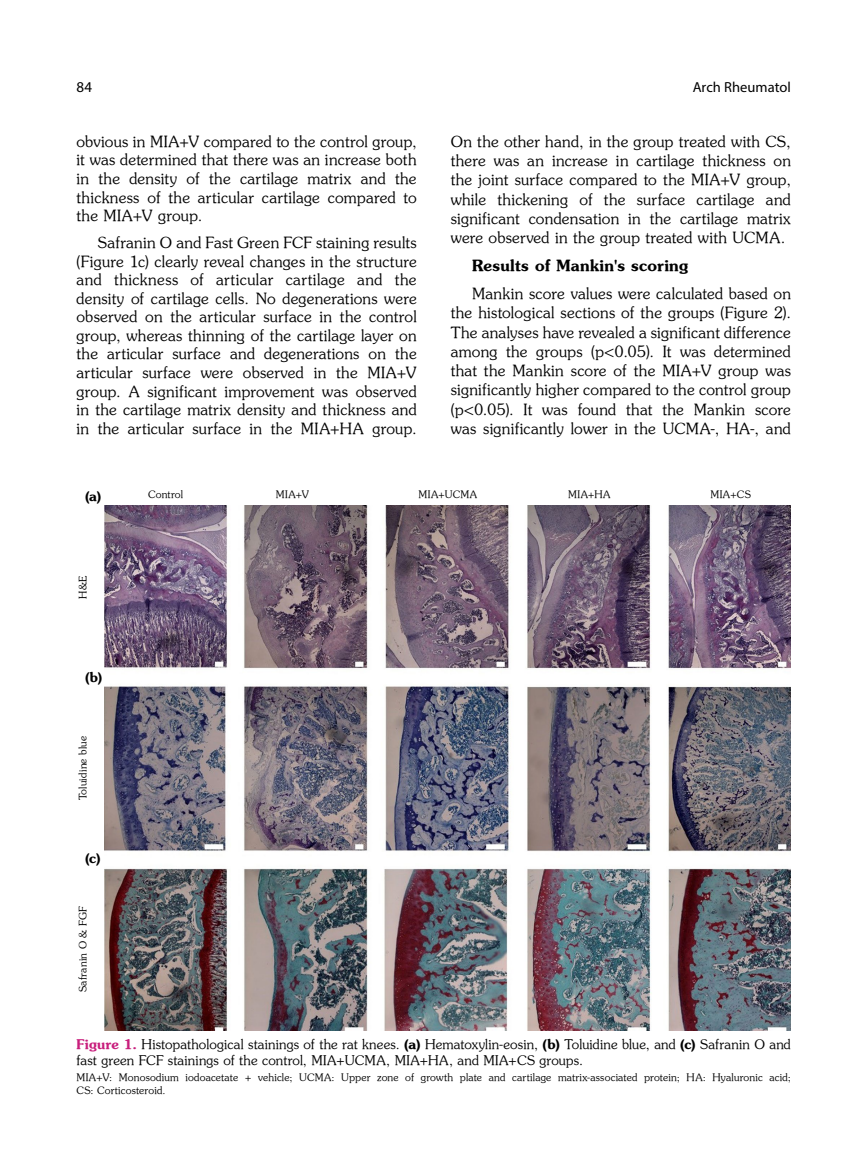
<style>
.page{position:relative;width:859px;height:1170px;background:#fff}
.page>*{position:absolute;margin:0;border:0;box-sizing:border-box;transform-origin:0 0}
.t1{font:15.45px/18.6px "Souvenir Turk";letter-spacing:.02em;color:#000;text-align:justify}
.t2{font:15.45px "Souvenir Turk B";letter-spacing:.015em;color:#000}
.t3{font:15px "Myriad Pro";color:#000}
.t4{font:14.55px "Myriad Pro";color:#000}
.t5{font:13.35px/16px "Souvenir Turk";letter-spacing:.015em;color:#000}
.t6{font:13.35px "Souvenir Turk B";color:#000}
.t7{font:10.35px/12.5px "Souvenir Turk";letter-spacing:.02em;color:#000}
.s1{font-family:"Souvenir Turk B";color:#c81e7c}
.s2{font-family:"Souvenir Turk B"}
</style>
<div class="page">
<img style="left:105px;top:506px;width:686px;height:524px">
<p class="t3" style="left:77px;top:78px;width:17px">84</p>
<p class="t4" style="left:693px;top:78px;width:100px">Arch Rheumatol</p>
<p class="t1" style="left:77px;top:132px;width:342px">obvious in MIA+V compared to the control group, it was determined that there was an increase both in the density of the cartilage matrix and the thickness of the articular cartilage compared to the MIA+V group.</p>
<p class="t1" style="left:77px;top:233px;width:342px;text-indent:21px">Safranin O and Fast Green FCF staining results (Figure 1c) clearly reveal changes in the structure and thickness of articular cartilage and the density of cartilage cells. No degenerations were observed on the articular surface in the control group, whereas thinning of the cartilage layer on the articular surface and degenerations on the articular surface were observed in the MIA+V group. A significant improvement was observed in the cartilage matrix density and thickness and in the articular surface in the MIA+HA group.</p>
<p class="t1" style="left:451px;top:131px;width:342px;line-height:19.4px">On the other hand, in the group treated with CS, there was an increase in cartilage thickness on the joint surface compared to the MIA+V group, while thickening of the surface cartilage and significant condensation in the cartilage matrix were observed in the group treated with UCMA.</p>
<p class="t2" style="left:472px;top:255px;width:218px">Results of Mankin's scoring</p>
<p class="t1" style="left:451px;top:283px;width:342px;line-height:19.4px;text-indent:21px">Mankin score values were calculated based on the histological sections of the groups (Figure 2).<br>The analyses have revealed a significant difference among the groups (p&lt;0.05). It was determined that the Mankin score of the MIA+V group was significantly higher compared to the control group (p&lt;0.05). It was found that the Mankin score was significantly lower in the UCMA-, HA-, and</p>
<p class="t6" style="left:85px;top:487px;width:18px">(a)</p>
<p class="t7" style="left:76px;top:599px;width:25px;rotate:-90deg">H&amp;E</p>
<p class="t6" style="left:85px;top:668px;width:19px">(b)</p>
<p class="t7" style="left:76px;top:800px;width:66px;rotate:-90deg">Toluidine blue</p>
<p class="t6" style="left:85px;top:849px;width:17px">(c)</p>
<p class="t7" style="left:76px;top:991px;width:87px;rotate:-90deg">Safranin O &amp; FGF</p>
<p class="t7" style="left:148px;top:487px;width:36px">Control</p>
<p class="t7" style="left:276px;top:487px;width:35px">MIA+V</p>
<p class="t7" style="left:419px;top:487px;width:60px">MIA+UCMA</p>
<p class="t7" style="left:568px;top:487px;width:44px">MIA+HA</p>
<p class="t7" style="left:710px;top:487px;width:42px">MIA+CS</p>
<p class="t5" style="left:77px;top:1035px;width:716px"><span class="s1">Figure 1.</span> Histopathological stainings of the rat knees. <span class="s2">(a)</span> Hematoxylin-eosin, <span class="s2">(b)</span> Toluidine blue, and <span class="s2">(c)</span> Safranin O and fast green FCF stainings of the control, MIA+UCMA, MIA+HA, and MIA+CS groups.</p>
<p class="t7" style="left:77px;top:1071px;width:716px">MIA+V: Monosodium iodoacetate + vehicle; UCMA: Upper zone of growth plate and cartilage matrix-associated protein; HA: Hyaluronic acid;<br>CS: Corticosteroid.</p>
</div>
